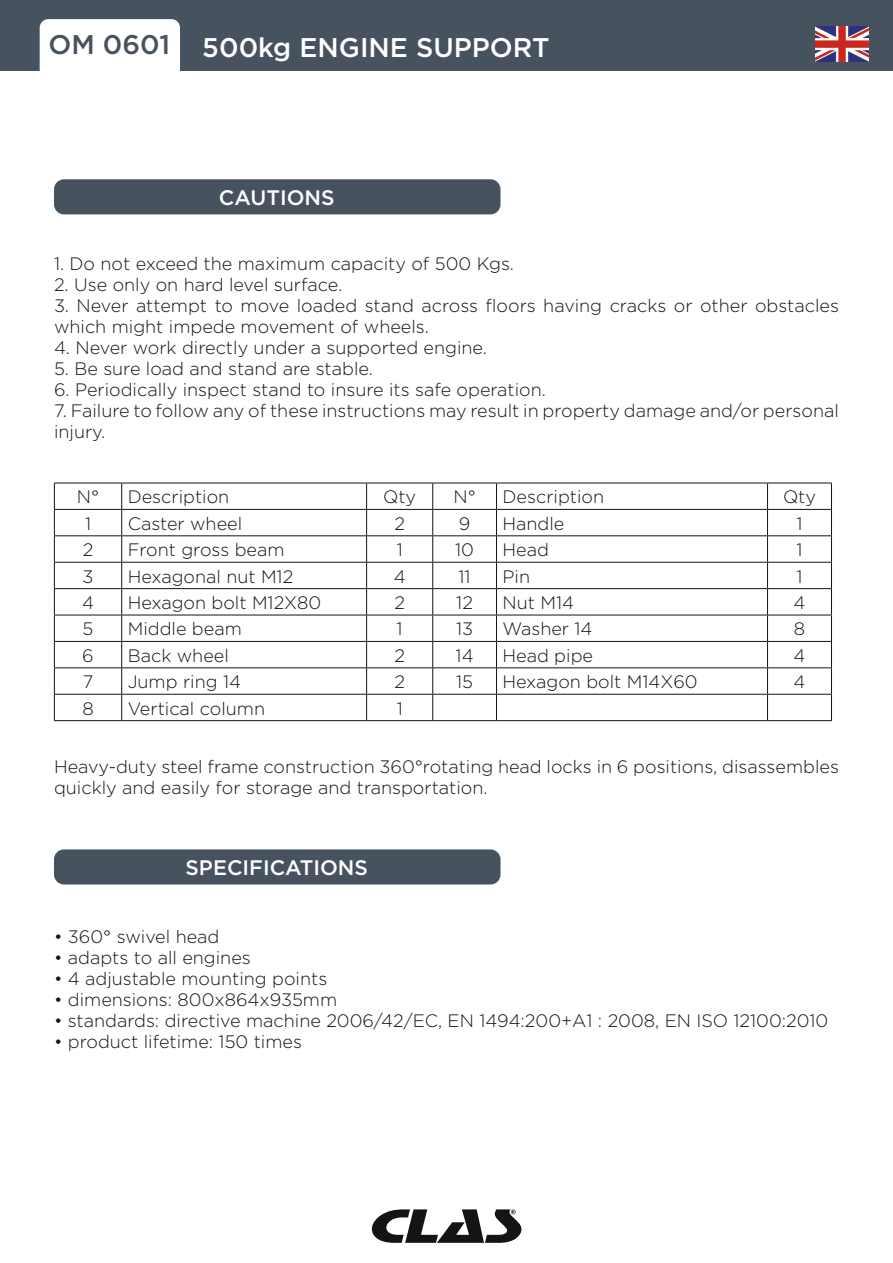
<style>
.page{position:relative;width:893px;height:1263px;background:#fff}
.page>*{position:absolute;margin:0;border:0;box-sizing:border-box;transform-origin:0 0}
.t1{font:500 27px "Gotham";color:#fff}
.t2{font:500 21px "Gotham";color:#fff}
.t3{font:300 18px/21px "Gotham";color:#131413}
.s1{color:#47525f}
</style>
<div class="page">
<svg style="left:371px;top:1209px;width:151px;height:34px"></svg>
<div style="left:56px;top:181px;width:443px;height:32px;background:#47525f;border-radius:9px"></div>
<div style="left:54px;top:179px;width:446px;height:35px;border:3px solid #47525f;border-radius:9px"></div>
<hr style="left:54px;top:483px;width:68px;height:1px;background:#131413">
<hr style="left:122px;top:483px;width:245px;height:1px;background:#131413">
<hr style="left:367px;top:483px;width:66px;height:1px;background:#131413">
<hr style="left:433px;top:483px;width:63px;height:1px;background:#131413">
<hr style="left:496px;top:483px;width:271px;height:1px;background:#131413">
<hr style="left:767px;top:483px;width:65px;height:1px;background:#131413">
<hr style="left:54px;top:509px;width:68px;height:1px;background:#131413">
<hr style="left:122px;top:509px;width:245px;height:1px;background:#131413">
<hr style="left:367px;top:509px;width:66px;height:1px;background:#131413">
<hr style="left:433px;top:509px;width:63px;height:1px;background:#131413">
<hr style="left:496px;top:509px;width:271px;height:1px;background:#131413">
<hr style="left:767px;top:509px;width:65px;height:1px;background:#131413">
<hr style="left:54px;top:535px;width:68px;height:1px;background:#131413">
<hr style="left:122px;top:535px;width:245px;height:1px;background:#131413">
<hr style="left:367px;top:535px;width:66px;height:1px;background:#131413">
<hr style="left:433px;top:535px;width:63px;height:1px;background:#131413">
<hr style="left:496px;top:535px;width:271px;height:1px;background:#131413">
<hr style="left:767px;top:535px;width:65px;height:1px;background:#131413">
<hr style="left:54px;top:562px;width:68px;height:1px;background:#131413">
<hr style="left:122px;top:562px;width:245px;height:1px;background:#131413">
<hr style="left:367px;top:562px;width:66px;height:1px;background:#131413">
<hr style="left:433px;top:562px;width:63px;height:1px;background:#131413">
<hr style="left:496px;top:562px;width:271px;height:1px;background:#131413">
<hr style="left:767px;top:562px;width:65px;height:1px;background:#131413">
<hr style="left:54px;top:588px;width:68px;height:1px;background:#131413">
<hr style="left:122px;top:588px;width:245px;height:1px;background:#131413">
<hr style="left:367px;top:588px;width:66px;height:1px;background:#131413">
<hr style="left:433px;top:588px;width:63px;height:1px;background:#131413">
<hr style="left:496px;top:588px;width:271px;height:1px;background:#131413">
<hr style="left:767px;top:588px;width:65px;height:1px;background:#131413">
<hr style="left:54px;top:615px;width:68px;height:1px;background:#131413">
<hr style="left:122px;top:615px;width:245px;height:1px;background:#131413">
<hr style="left:367px;top:615px;width:66px;height:1px;background:#131413">
<hr style="left:433px;top:615px;width:63px;height:1px;background:#131413">
<hr style="left:496px;top:615px;width:271px;height:1px;background:#131413">
<hr style="left:767px;top:615px;width:65px;height:1px;background:#131413">
<hr style="left:54px;top:641px;width:68px;height:1px;background:#131413">
<hr style="left:122px;top:641px;width:245px;height:1px;background:#131413">
<hr style="left:367px;top:641px;width:66px;height:1px;background:#131413">
<hr style="left:433px;top:641px;width:63px;height:1px;background:#131413">
<hr style="left:496px;top:641px;width:271px;height:1px;background:#131413">
<hr style="left:767px;top:641px;width:65px;height:1px;background:#131413">
<hr style="left:54px;top:667px;width:68px;height:1px;background:#131413">
<hr style="left:122px;top:667px;width:245px;height:1px;background:#131413">
<hr style="left:367px;top:667px;width:66px;height:1px;background:#131413">
<hr style="left:433px;top:667px;width:63px;height:1px;background:#131413">
<hr style="left:496px;top:667px;width:271px;height:1px;background:#131413">
<hr style="left:767px;top:667px;width:65px;height:1px;background:#131413">
<hr style="left:54px;top:694px;width:68px;height:1px;background:#131413">
<svg style="left:54px;top:483px;width:1px;height:237px"></svg>
<hr style="left:122px;top:694px;width:245px;height:1px;background:#131413">
<svg style="left:121px;top:483px;width:1px;height:237px"></svg>
<hr style="left:367px;top:694px;width:66px;height:1px;background:#131413">
<svg style="left:366px;top:483px;width:1px;height:237px"></svg>
<hr style="left:433px;top:694px;width:63px;height:1px;background:#131413">
<svg style="left:432px;top:483px;width:1px;height:237px"></svg>
<hr style="left:496px;top:694px;width:271px;height:1px;background:#131413">
<svg style="left:496px;top:483px;width:1px;height:237px"></svg>
<hr style="left:767px;top:694px;width:65px;height:1px;background:#131413">
<svg style="left:767px;top:483px;width:1px;height:237px"></svg>
<svg style="left:831px;top:483px;width:1px;height:237px"></svg>
<hr style="left:54px;top:720px;width:68px;height:1px;background:#131413">
<hr style="left:122px;top:720px;width:245px;height:1px;background:#131413">
<hr style="left:367px;top:720px;width:66px;height:1px;background:#131413">
<hr style="left:433px;top:720px;width:63px;height:1px;background:#131413">
<hr style="left:496px;top:720px;width:271px;height:1px;background:#131413">
<hr style="left:767px;top:720px;width:65px;height:1px;background:#131413">
<div style="left:0;top:0;width:893px;height:71px;background:#47525f"></div>
<div style="left:40px;top:19px;width:140px;height:70px;background:#fff;border-radius:9px"></div>
<img style="left:816px;top:26px;width:53px;height:35px">
<div style="left:56px;top:851px;width:443px;height:32px;background:#47525f;border-radius:9px"></div>
<div style="left:54px;top:849px;width:446px;height:35px;border:3px solid #47525f;border-radius:9px"></div>
<h1 class="t1" style="left:48px;top:29px;width:503px"><span class="s1">OM 0601</span> 500kg ENGINE SUPPORT</h1>
<p class="t2" style="left:219px;top:184px;width:117px">CAUTIONS</p>
<p class="t3" style="left:54px;top:252px;width:462px">1. Do not exceed the maximum capacity of 500 Kgs.</p>
<p class="t3" style="left:54px;top:273px;width:290px">2. Use only on hard level surface.</p>
<p class="t3" style="left:54px;top:294px;width:786px">3. Never attempt to move loaded stand across floors having cracks or other obstacles which might impede movement of wheels.</p>
<p class="t3" style="left:54px;top:336px;width:435px">4. Never work directly under a supported engine.</p>
<p class="t3" style="left:54px;top:357px;width:320px">5. Be sure load and stand are stable.</p>
<p class="t3" style="left:54px;top:378px;width:493px">6. Periodically inspect stand to insure its safe operation.</p>
<p class="t3" style="left:54px;top:399px;width:786px">7. Failure to follow any of these instructions may result in property damage and/or personal injury.</p>
<p class="t3" style="left:77px;top:486px;width:24px">N°</p>
<p class="t3" style="left:128px;top:486px;width:103px">Description</p>
<p class="t3" style="left:383px;top:486px;width:35px">Qty</p>
<p class="t3" style="left:453px;top:486px;width:24px">N°</p>
<p class="t3" style="left:502px;top:486px;width:103px">Description</p>
<p class="t3" style="left:783px;top:486px;width:35px">Qty</p>
<p class="t3" style="left:85px;top:512px;width:8px">1</p>
<p class="t3" style="left:128px;top:512px;width:116px">Caster wheel</p>
<p class="t3" style="left:394px;top:512px;width:12px">2</p>
<p class="t3" style="left:459px;top:512px;width:13px">9</p>
<p class="t3" style="left:502px;top:512px;width:63px">Handle</p>
<p class="t3" style="left:796px;top:512px;width:8px">1</p>
<p class="t3" style="left:83px;top:539px;width:12px">2</p>
<p class="t3" style="left:128px;top:539px;width:158px">Front gross beam</p>
<p class="t3" style="left:397px;top:539px;width:8px">1</p>
<p class="t3" style="left:455px;top:539px;width:20px">10</p>
<p class="t3" style="left:502px;top:539px;width:48px">Head</p>
<p class="t3" style="left:796px;top:539px;width:8px">1</p>
<p class="t3" style="left:83px;top:565px;width:12px">3</p>
<p class="t3" style="left:128px;top:565px;width:167px">Hexagonal nut M12</p>
<p class="t3" style="left:394px;top:565px;width:13px">4</p>
<p class="t3" style="left:459px;top:565px;width:14px">11</p>
<p class="t3" style="left:502px;top:565px;width:29px">Pin</p>
<p class="t3" style="left:796px;top:565px;width:8px">1</p>
<p class="t3" style="left:82px;top:592px;width:13px">4</p>
<p class="t3" style="left:128px;top:592px;width:195px">Hexagon bolt M12X80</p>
<p class="t3" style="left:394px;top:592px;width:12px">2</p>
<p class="t3" style="left:456px;top:592px;width:18px">12</p>
<p class="t3" style="left:502px;top:592px;width:73px">Nut M14</p>
<p class="t3" style="left:793px;top:592px;width:13px">4</p>
<p class="t3" style="left:83px;top:618px;width:12px">5</p>
<p class="t3" style="left:128px;top:618px;width:116px">Middle beam</p>
<p class="t3" style="left:397px;top:618px;width:8px">1</p>
<p class="t3" style="left:456px;top:618px;width:19px">13</p>
<p class="t3" style="left:502px;top:618px;width:91px">Washer 14</p>
<p class="t3" style="left:794px;top:618px;width:13px">8</p>
<p class="t3" style="left:82px;top:644px;width:13px">6</p>
<p class="t3" style="left:128px;top:644px;width:103px">Back wheel</p>
<p class="t3" style="left:394px;top:644px;width:12px">2</p>
<p class="t3" style="left:456px;top:644px;width:19px">14</p>
<p class="t3" style="left:502px;top:644px;width:92px">Head pipe</p>
<p class="t3" style="left:793px;top:644px;width:13px">4</p>
<p class="t3" style="left:83px;top:671px;width:12px">7</p>
<p class="t3" style="left:128px;top:671px;width:115px">Jump ring 14</p>
<p class="t3" style="left:394px;top:671px;width:12px">2</p>
<p class="t3" style="left:456px;top:671px;width:18px">15</p>
<p class="t3" style="left:502px;top:671px;width:197px">Hexagon bolt M14X60</p>
<p class="t3" style="left:793px;top:671px;width:13px">4</p>
<p class="t3" style="left:82px;top:697px;width:13px">8</p>
<p class="t3" style="left:128px;top:697px;width:139px">Vertical column</p>
<p class="t3" style="left:397px;top:697px;width:8px">1</p>
<p class="t3" style="left:54px;top:756px;width:786px">Heavy-duty steel frame construction 360°rotating head locks in 6 positions, disassembles quickly and easily for storage and transportation.</p>
<p class="t2" style="left:186px;top:854px;width:184px">SPECIFICATIONS</p>
<p class="t3" style="left:54px;top:926px;width:167px">• 360° swivel head</p>
<p class="t3" style="left:54px;top:947px;width:198px">• adapts to all engines</p>
<p class="t3" style="left:54px;top:968px;width:275px">• 4 adjustable mounting points</p>
<p class="t3" style="left:54px;top:989px;width:285px">• dimensions: 800x864x935mm</p>
<p class="t3" style="left:54px;top:1010px;width:776px">• standards: directive machine 2006/42/EC, EN 1494:200+A1 : 2008, EN ISO 12100:2010</p>
<p class="t3" style="left:54px;top:1031px;width:250px">• product lifetime: 150 times</p>
</div>
